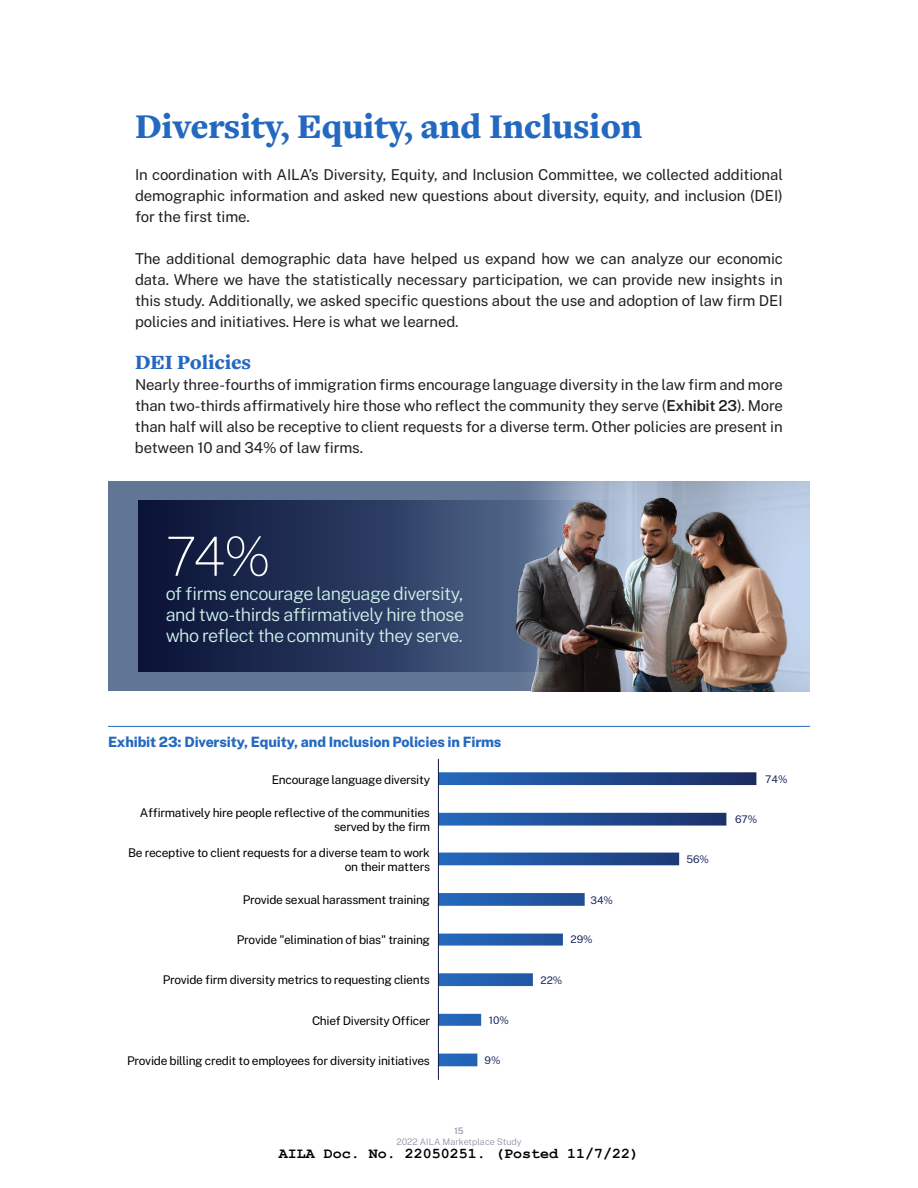
<style>
.page{position:relative;width:918px;height:1188px;background:#fff}
.page>*{position:absolute;margin:0;border:0;box-sizing:border-box;transform-origin:0 0}
.PullQuote{font:100 54px "Public Sans";color:#fff}
.Header_1{font:900 36px "Freight Text Pro";letter-spacing:-.01em;color:#2469bf}
.Header_2{font:900 21px "Freight Text Pro";letter-spacing:-.01em;color:#2469bf}
.PullQuote-2{font:300 18px/21px "Public Sans";letter-spacing:-.03em;color:#cff2eb;text-align:justify}
.Body_Text{font:15px/21px "Public Sans";letter-spacing:-.01em;color:#231f20;text-align:justify}
.t1{font:700 15px "Courier New";color:#000}
.Figure_Table_Header{font:800 14.25px "Public Sans";letter-spacing:-.01em;color:#2469bf}
.t2{font:12px/14.2px "Public Sans";letter-spacing:-.025em;color:#000;text-align:right}
.t3{font:10.5px "Public Sans";color:#1c2a5f}
.t4{font:300 9px "Public Sans";color:#8f94a6}
.t5{font:500 9px "Public Sans";color:#8f94a6}
.s1{font-weight:600}
</style>
<div class="page">
<hr style="left:108px;top:726px;width:702px;height:1px;background:#2469bf">
<svg style="left:439px;top:772px;width:317px;height:294px"></svg>
<hr style="left:438px;top:759px;width:1px;height:321px;background:#0c1744">
<div style="left:108px;top:482px;width:702px;height:210px;background:#617594"></div>
<img style="left:498px;top:482px;width:312px;height:210px">
<svg style="left:138px;top:500px;width:512px;height:172px"></svg>
<p class="Header_1" style="left:135px;top:102px;width:509px">Diversity, Equity, and Inclusion</p>
<p class="Body_Text" style="left:135px;top:163px;width:649px">In coordination with AILA’s Diversity, Equity, and Inclusion Committee, we collected additional demographic information and asked new questions about diversity, equity, and inclusion (DEI) for the first time.</p>
<p class="Body_Text" style="left:135px;top:247px;width:649px">The additional demographic data have helped us expand how we can analyze our economic data. Where we have the statistically necessary participation, we can provide new insights in this study. Additionally, we asked specific questions about the use and adoption of law firm DEI policies and initiatives. Here is what we learned.</p>
<p class="Header_2" style="left:135px;top:348px;width:118px">DEI Policies</p>
<p class="Body_Text" style="left:135px;top:373px;width:650px">Nearly three-fourths of immigration firms encourage language diversity in the law firm and more than two-thirds affirmatively hire those who reflect the community they serve (<span class="s1">Exhibit 23</span>). More than half will also be receptive to client requests for a diverse term. Other policies are present in between 10 and 34% of law firms.</p>
<p class="PullQuote" style="left:166px;top:517px;width:107px">74%</p>
<p class="PullQuote-2" style="left:166px;top:582px;width:300px">of firms encourage language diversity, and two-thirds affirmatively hire those who reflect the community they serve.</p>
<p class="Figure_Table_Header" style="left:108px;top:732px;width:395px">Exhibit 23: Diversity, Equity, and Inclusion Policies in Firms</p>
<p class="t2" style="left:272px;top:771px;width:160px">Encourage language diversity</p>
<p class="t2" style="left:140px;top:804px;width:292px">Affirmatively hire people reflective of the communities served by the firm</p>
<p class="t2" style="left:128px;top:845px;width:303px">Be receptive to client requests for a diverse team to work on their matters</p>
<p class="t2" style="left:243px;top:892px;width:189px">Provide sexual harassment training</p>
<p class="t2" style="left:237px;top:932px;width:195px">Provide "elimination of bias" training</p>
<p class="t2" style="left:163px;top:972px;width:269px">Provide firm diversity metrics to requesting clients</p>
<p class="t2" style="left:312px;top:1012px;width:120px">Chief Diversity Officer</p>
<p class="t2" style="left:127px;top:1053px;width:304px">Provide billing credit to employees for diversity initiatives</p>
<p class="t3" style="left:489px;top:1012px;width:22px">10%</p>
<p class="t3" style="left:485px;top:1053px;width:18px">9%</p>
<p class="t3" style="left:590px;top:892px;width:24px">34%</p>
<p class="t3" style="left:570px;top:932px;width:24px">29%</p>
<p class="t3" style="left:540px;top:972px;width:24px">22%</p>
<p class="t5" style="left:454px;top:1125px;width:11px">15</p>
<p class="t4" style="left:396px;top:1135px;width:127px">2022 AILA Marketplace Study</p>
<p class="t1" style="left:279px;top:1144px;width:362px">AILA Doc. No. 22050251. (Posted 11/7/22)</p>
<p class="t3" style="left:686px;top:852px;width:24px">56%</p>
<p class="t3" style="left:765px;top:771px;width:24px">74%</p>
<p class="t3" style="left:735px;top:812px;width:24px">67%</p>
</div>
